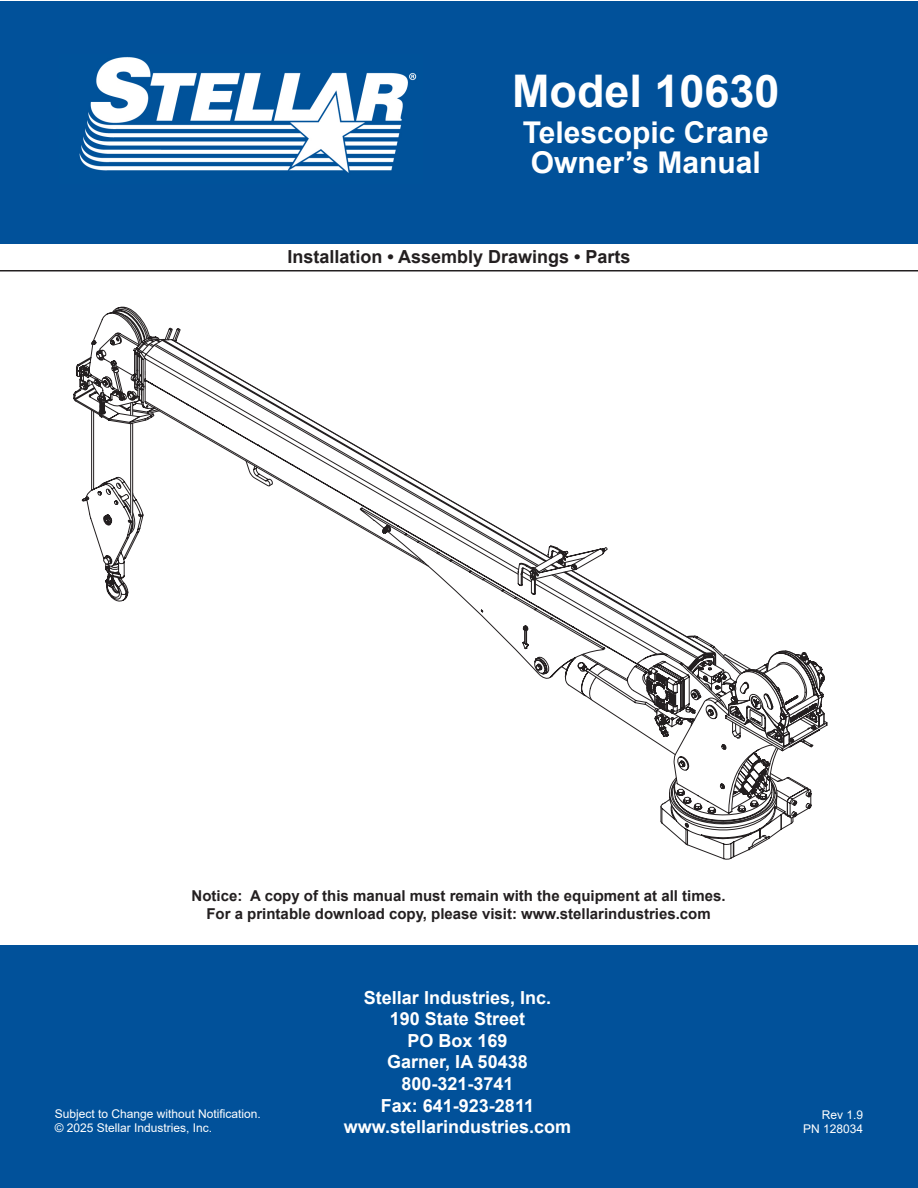
<style>
.page{position:relative;width:918px;height:1188px;background:#fff}
.page>*{position:absolute;margin:0;border:0;box-sizing:border-box;transform-origin:0 0}
.t1{font:700 45px "Arial";color:#fff}
.t2{font:700 30px "Arial";color:#fff}
.t3{font:700 18px "Arial";color:#fff}
.t4{font:700 18px "Arial";color:#231f20}
.t5{font:700 15px "Arial";color:#231f20}
.t6{font:12px "Arial";color:#fff}
</style>
<div class="page">
<svg style="left:84px;top:339px;width:447px;height:328px"></svg>
<svg style="left:531px;top:545px;width:296px;height:315px"></svg>
<svg style="left:81px;top:401px;width:63px;height:203px"></svg>
<div style="left:1px;top:1px;width:917px;height:243px;background:#01519a"></div>
<div style="left:1px;top:945px;width:917px;height:243px;background:#01519a"></div>
<img style="left:79px;top:57px;width:338px;height:116px">
<hr style="left:0;top:270px;width:918px;height:2px;background:#231f20">
<p class="t1" style="left:512px;top:59px;width:269px">Model 10630</p>
<p class="t2" style="left:523px;top:111px;width:248px">Telescopic Crane</p>
<p class="t2" style="left:531px;top:141px;width:232px">Owner’s Manual</p>
<p class="t4" style="left:287px;top:244px;width:345px">Installation • Assembly Drawings • Parts</p>
<p class="t5" style="left:192px;top:885px;width:536px">Notice: A copy of this manual must remain with the equipment at all times.</p>
<p class="t5" style="left:206px;top:903px;width:506px">For a printable download copy, please visit: www.stellarindustries.com</p>
<p class="t6" style="left:55px;top:1105px;width:208px">Subject to Change without Notification.</p>
<p class="t6" style="left:55px;top:1120px;width:159px">© 2025 Stellar Industries, Inc.</p>
<p class="t3" style="left:364px;top:985px;width:189px">Stellar Industries, Inc.</p>
<p class="t3" style="left:390px;top:1006px;width:137px">190 State Street</p>
<p class="t3" style="left:407px;top:1028px;width:102px">PO Box 169</p>
<p class="t3" style="left:387px;top:1049px;width:142px">Garner, IA 50438</p>
<p class="t3" style="left:401px;top:1071px;width:114px">800-321-3741</p>
<p class="t3" style="left:381px;top:1093px;width:155px">Fax: 641-923-2811</p>
<p class="t3" style="left:344px;top:1114px;width:229px">www.stellarindustries.com</p>
<p class="t6" style="left:822px;top:1106px;width:43px">Rev 1.9</p>
<p class="t6" style="left:803px;top:1121px;width:62px">PN 128034</p>
</div>
